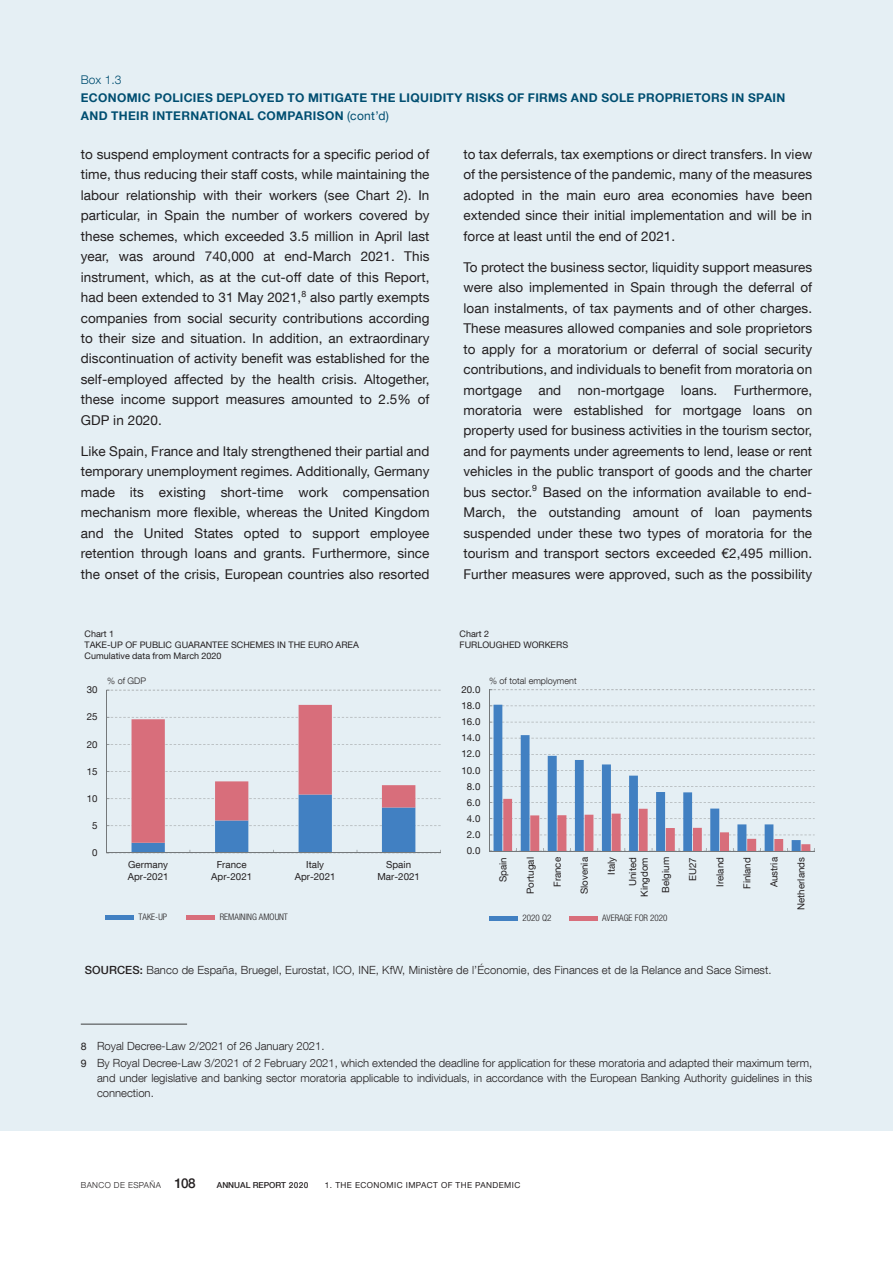
<style>
.page{position:relative;width:893px;height:1263px;background:#fff}
.page>*{position:absolute;margin:0;border:0;box-sizing:border-box;transform-origin:0 0}
.Texto_recuadro{font:13.5px/20.4px "Bd E Neue Helvetica";letter-spacing:.005em;color:#231f20;text-align:justify}
.t1{font:500 13.5px "Bd E Neue Helvetica";color:#231f20}
.Título_recuadro{font:700 12px/18px "Bd E Neue Helvetica";letter-spacing:.03em;color:#004e71}
.Numero_recuadro{font:300 12px "Bd E Neue Helvetica";color:#004e71}
.Citas_recuadro{font:300 11.25px/15px "Bd E Neue Helvetica";letter-spacing:.01em;color:#231f20;text-align:justify}
.t2{font:9.75px/11.7px "Bd E Neue Helvetica";color:#231f20;text-align:center}
.t3{font:9px/10.8px "Bd E Neue Helvetica";color:#231f20}
.t4{font:300 condensed 9px "Bd E Neue Helvetica";color:#231f20}
.t5{font:300 9px "Bd E Neue Helvetica";letter-spacing:.005em;color:#231f20}
.t6{font:8.25px "Bd E Neue Helvetica";letter-spacing:.05em;color:#231f20}
.t7{font:500 8.25px "Bd E Neue Helvetica";color:#231f20}
.t8{font:300 8.25px "Bd E Neue Helvetica";letter-spacing:.05em;color:#231f20}
.s1{font-weight:400}
.s2{font-weight:500}
.s3{font-weight:400;font-size:10.5px}
</style>
<div class="page">
<div style="left:0;top:0;width:893px;height:1131px;background:#e5eff4"></div>
<svg style="left:107px;top:690px;width:334px;height:163px"></svg>
<hr style="left:106px;top:690px;width:1px;height:163px;background:#74787a">
<hr style="left:106px;top:853px;width:335px;height:1px;background:#74787a">
<svg style="left:106px;top:850px;width:4px;height:4px"></svg>
<svg style="left:132px;top:705px;width:283px;height:148px"></svg>
<div style="left:105px;top:915px;width:29px;height:5px;background:#4180c2"></div>
<div style="left:186px;top:915px;width:29px;height:5px;background:#d86e7b"></div>
<svg style="left:490px;top:689px;width:325px;height:16px"></svg>
<hr style="left:489px;top:690px;width:1px;height:161px;background:#74787a">
<svg style="left:489px;top:705px;width:326px;height:147px"></svg>
<div style="left:489px;top:916px;width:29px;height:5px;background:#4180c2"></div>
<div style="left:569px;top:916px;width:29px;height:5px;background:#d86e7b"></div>
<hr style="left:81px;top:1024px;width:106px;height:1px;background:#3e3e3f">
<p class="Numero_recuadro" style="left:81px;top:72px;width:42px">Box 1.3</p>
<p class="Título_recuadro" style="left:81px;top:88px;width:706px">ECONOMIC POLICIES DEPLOYED TO MITIGATE THE LIQUIDITY RISKS OF FIRMS AND SOLE PROPRIETORS IN SPAIN<br>AND THEIR INTERNATIONAL COMPARISON <span class="s1">(cont’d)</span></p>
<p class="Texto_recuadro" style="left:81px;top:144px;width:350px">to suspend employment contracts for a specific period of time, thus reducing their staff costs, while maintaining the labour relationship with their workers (see Chart 2). In particular, in Spain the number of workers covered by these schemes, which exceeded 3.5 million in April last year, was around 740,000 at end-March 2021. This instrument, which, as at the cut-off date of this Report, had been extended to 31 May 2021,<sup>8</sup> also partly exempts companies from social security contributions according to their size and situation. In addition, an extraordinary discontinuation of activity benefit was established for the self-employed affected by the health crisis. Altogether, these income support measures amounted to 2.5% of GDP in 2020.</p>
<p class="Texto_recuadro" style="left:81px;top:441px;width:350px">Like Spain, France and Italy strengthened their partial and temporary unemployment regimes. Additionally, Germany made its existing short-time work compensation mechanism more flexible, whereas the United Kingdom and the United States opted to support employee retention through loans and grants. Furthermore, since the onset of the crisis, European countries also resorted</p>
<p class="Texto_recuadro" style="left:463px;top:144px;width:350px">to tax deferrals, tax exemptions or direct transfers. In view of the persistence of the pandemic, many of the measures adopted in the main euro area economies have been extended since their initial implementation and will be in force at least until the end of 2021.</p>
<p class="Texto_recuadro" style="left:463px;top:256px;width:350px">To protect the business sector, liquidity support measures were also implemented in Spain through the deferral of loan instalments, of tax payments and of other charges.<br>These measures allowed companies and sole proprietors to apply for a moratorium or deferral of social security contributions, and individuals to benefit from moratoria on mortgage and non-mortgage loans. Furthermore, moratoria were established for mortgage loans on property used for business activities in the tourism sector, and for payments under agreements to lend, lease or rent vehicles in the public transport of goods and the charter bus sector.<sup>9</sup> Based on the information available to end-March, the outstanding amount of loan payments suspended under these two types of moratoria for the tourism and transport sectors exceeded €2,495 million.<br>Further measures were approved, such as the possibility</p>
<p class="t3" style="left:85px;top:628px;width:276px">Chart 1<br>TAKE-UP OF PUBLIC GUARANTEE SCHEMES IN THE EURO AREA<br>Cumulative data from March 2020</p>
<p class="t5" style="left:107px;top:675px;width:40px">% of GDP</p>
<p class="t2" style="left:87px;top:684px;width:12px">30</p>
<p class="t3" style="left:459px;top:628px;width:110px">Chart 2<br>FURLOUGHED WORKERS</p>
<p class="t5" style="left:489px;top:675px;width:89px">% of total employment</p>
<p class="t2" style="left:461px;top:683px;width:20px">20.0</p>
<p class="t2" style="left:461px;top:699px;width:20px">18.0</p>
<p class="t2" style="left:87px;top:711px;width:12px">25</p>
<p class="t2" style="left:461px;top:716px;width:20px">16.0</p>
<p class="t2" style="left:87px;top:738px;width:12px">20</p>
<p class="t2" style="left:461px;top:732px;width:20px">14.0</p>
<p class="t2" style="left:461px;top:748px;width:20px">12.0</p>
<p class="t2" style="left:87px;top:765px;width:12px">15</p>
<p class="t2" style="left:461px;top:764px;width:20px">10.0</p>
<p class="t2" style="left:467px;top:780px;width:15px">8.0</p>
<p class="t2" style="left:87px;top:792px;width:12px">10</p>
<p class="t2" style="left:467px;top:796px;width:15px">6.0</p>
<p class="t2" style="left:92px;top:819px;width:7px">5</p>
<p class="t2" style="left:467px;top:812px;width:15px">4.0</p>
<p class="t2" style="left:467px;top:828px;width:15px">2.0</p>
<p class="t2" style="left:92px;top:846px;width:7px">0</p>
<p class="t2" style="left:128px;top:859px;width:42px;text-align:left">Germany<br>Apr-2021</p>
<p class="t2" style="left:211px;top:859px;width:42px">France<br>Apr-2021</p>
<p class="t2" style="left:295px;top:859px;width:42px">Italy<br>Apr-2021</p>
<p class="t2" style="left:377px;top:859px;width:44px">Spain<br>Mar-2021</p>
<p class="t4" style="left:139px;top:912px;width:30px">TAKE-UP</p>
<p class="t4" style="left:220px;top:912px;width:70px">REMAINING AMOUNT</p>
<p class="t2" style="left:467px;top:845px;width:15px">0.0</p>
<p class="t2" style="left:497px;top:882px;width:26px;rotate:-90deg">Spain</p>
<p class="t2" style="left:524px;top:894px;width:38px;rotate:-90deg">Portugal</p>
<p class="t2" style="left:551px;top:887px;width:31px;rotate:-90deg">France</p>
<p class="t2" style="left:578px;top:894px;width:39px;rotate:-90deg">Slovenia</p>
<p class="t2" style="left:601px;top:886px;width:30px;line-height:21.1px;text-align:right;rotate:-90deg">Italy<br>United</p>
<p class="t2" style="left:638px;top:897px;width:41px;rotate:-90deg">Kingdom</p>
<p class="t2" style="left:660px;top:893px;width:37px;rotate:-90deg">Belgium</p>
<p class="t2" style="left:687px;top:881px;width:25px;rotate:-90deg">EU27</p>
<p class="t2" style="left:714px;top:887px;width:31px;rotate:-90deg">Ireland</p>
<p class="t2" style="left:741px;top:889px;width:33px;rotate:-90deg">Finland</p>
<p class="t2" style="left:768px;top:887px;width:32px;rotate:-90deg">Austria</p>
<p class="t2" style="left:795px;top:910px;width:54px;rotate:-90deg">Netherlands</p>
<p class="t4" style="left:523px;top:913px;width:30px">2020 Q2</p>
<p class="t4" style="left:602px;top:913px;width:67px">AVERAGE FOR 2020</p>
<p class="Citas_recuadro" style="left:85px;top:962px;width:688px"><span class="s2">SOURCES:</span> Banco de España, Bruegel, Eurostat, ICO, INE, KfW, Ministère de l’Économie, des Finances et de la Relance and Sace Simest.</p>
<p class="Citas_recuadro" style="left:81px;top:1038px;width:245px"><span class="s3">8</span> Royal Decree-Law 2/2021 of 26 January 2021.</p>
<p class="Citas_recuadro" style="left:97px;top:1055px;width:717px;text-indent:-16px"><span class="s3">9</span> By Royal Decree-Law 3/2021 of 2 February 2021, which extended the deadline for application for these moratoria and adapted their maximum term, and under legislative and banking sector moratoria applicable to individuals, in accordance with the European Banking Authority guidelines in this connection.</p>
<p class="t8" style="left:81px;top:1180px;width:82px">BANCO DE ESPAÑA</p>
<p class="t1" style="left:174px;top:1175px;width:23px">108</p>
<p class="t7" style="left:217px;top:1180px;width:93px">ANNUAL REPORT 2020</p>
<p class="t6" style="left:325px;top:1180px;width:197px">1. THE ECONOMIC IMPACT OF THE PANDEMIC</p>
</div>
